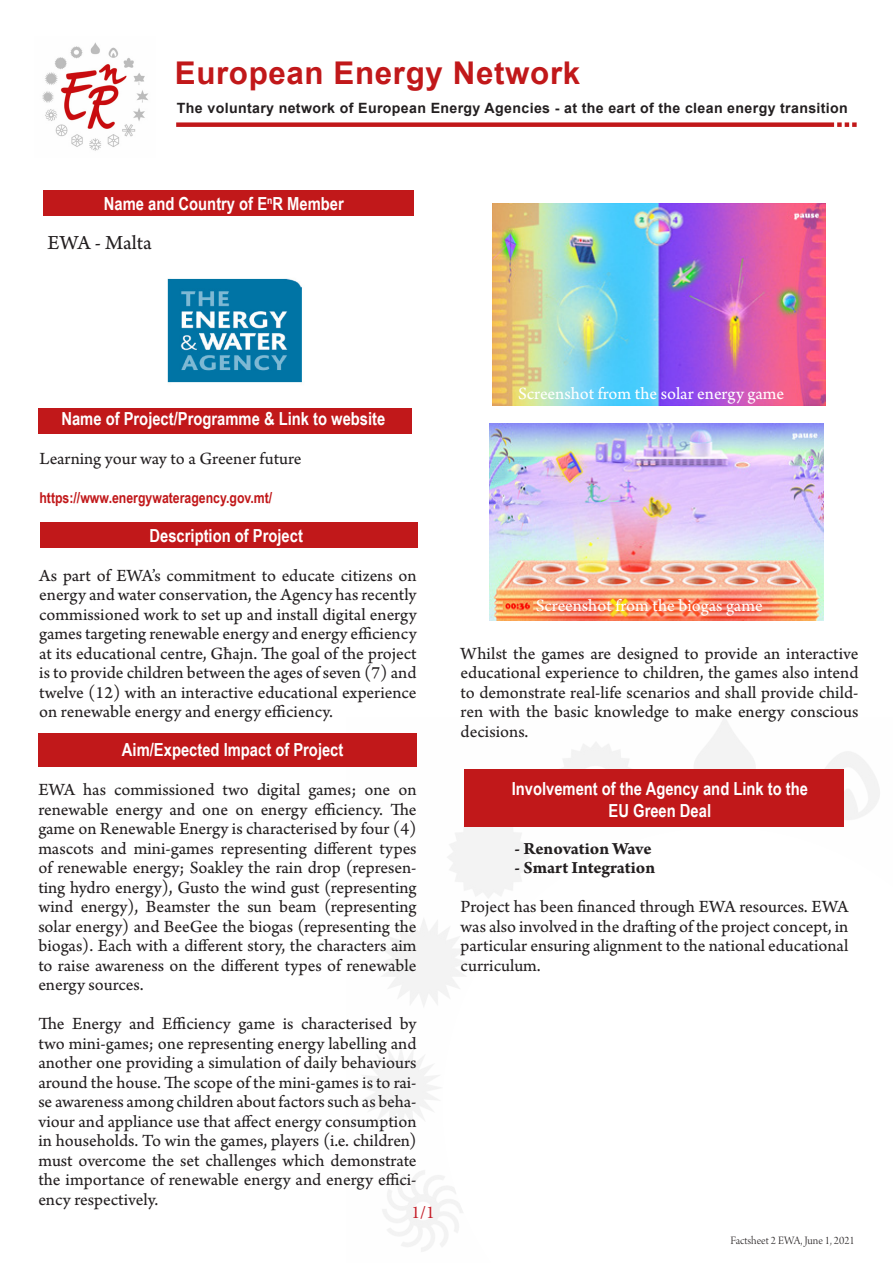
<style>
.page{position:relative;width:893px;height:1263px;background:#fff}
.page>*{position:absolute;margin:0;border:0;box-sizing:border-box;transform-origin:0 0}
.t1{font:700 31.35px "Arial";letter-spacing:.02em;color:#c1181a}
.t2{font:21px "Arno Pro Sm Text";color:#231f20}
.t3{font:18px/19.5px "Arno Pro Sm Text";color:#231f20;text-align:justify}
.t4{font:700 18px "Arial Narrow";color:#fff}
.t5{font:18px "Arno Pro Sm Text";letter-spacing:-.005em;color:#fff}
.t6{font:18px "Arno Pro Bold Sm Text";letter-spacing:-.005em;color:#231f20}
.t7{font:18px "Minion Pro";color:#c4202a}
.t8{font:700 15px "Arial Narrow";color:#c1181a}
.t9{font:700 14.1px "Arial";letter-spacing:.025em;color:#231f20}
.t10{font:12px "Arno Pro Light Display";color:#231f20}
</style>
<div class="page">
<img style="left:42px;top:42px;width:106px;height:109px">
<div style="left:176px;top:122px;width:658px;height:5px;background:#c1181a"></div>
<svg style="left:837px;top:122px;width:20px;height:5px"></svg>
<img style="left:347px;top:718px;width:533px;height:534px">
<svg style="left:442px;top:827px;width:438px;height:425px"></svg>
<div style="left:43px;top:190px;width:370px;height:26px;background:#c1181a"></div>
<div style="left:38px;top:408px;width:373px;height:26px;background:#c1181a"></div>
<div style="left:40px;top:522px;width:378px;height:26px;background:#c1181a"></div>
<div style="left:38px;top:733px;width:379px;height:33px;background:#c1181a"></div>
<div style="left:464px;top:769px;width:380px;height:57px;background:#c1181a"></div>
<img style="left:167px;top:278px;width:135px;height:105px">
<img style="left:493px;top:204px;width:332px;height:202px">
<img style="left:489px;top:424px;width:335px;height:196px">
<p class="t1" style="left:175px;top:51px;width:407px">European Energy Network</p>
<p class="t9" style="left:177px;top:98px;width:672px">The voluntary network of European Energy Agencies - at the eart of the clean energy transition</p>
<p class="t4" style="left:104px;top:190px;width:241px">Name and Country of E<sup>n</sup>R Member</p>
<p class="t2" style="left:48px;top:231px;width:106px">EWA - Malta</p>
<p class="t4" style="left:61px;top:405px;width:325px">Name of Project/Programme &amp; Link to website</p>
<p class="t3" style="left:39px;top:449px;width:264px">Learning your way to a Greener future</p>
<p class="t8" style="left:39px;top:486px;width:234px">https://www.energywateragency.gov.mt/</p>
<p class="t4" style="left:150px;top:522px;width:155px">Description of Project</p>
<p class="t3" style="left:39px;top:566px;width:379px">As part of EWA’s commitment to educate citizens on energy and water conservation, the Agency has recently commissioned work to set up and install digital energy games targeting renewable energy and energy efficiency at its educational centre, Għajn. The goal of the project is to provide children between the ages of seven (7) and twelve (12) with an interactive educational experience on renewable energy and energy efficiency.</p>
<p class="t4" style="left:122px;top:736px;width:223px">Aim/Expected Impact of Project</p>
<p class="t3" style="left:38px;top:781px;width:380px">EWA has commissioned two digital games; one on renewable energy and one on energy efficiency. The game on Renewable Energy is characterised by four (4) mascots and mini-games representing different types of renewable energy; Soakley the rain drop (represen&shy;ting hydro energy), Gusto the wind gust (representing wind energy), Beamster the sun beam (representing solar energy) and BeeGee the biogas (representing the biogas). Each with a different story, the characters aim to raise awareness on the different types of renewable energy sources.</p>
<p class="t3" style="left:38px;top:1015px;width:380px">The Energy and Efficiency game is characterised by two mini-games; one representing energy labelling and another one providing a simulation of daily behaviours around the house. The scope of the mini-games is to rai&shy;se awareness among children about factors such as beha&shy;viour and appliance use that affect energy consumption in households. To win the games, players (i.e. children) must overcome the set challenges which demonstrate the importance of renewable energy and energy effici&shy;ency respectively.</p>
<p class="t7" style="left:411px;top:1200px;width:25px">1/1</p>
<p class="t5" style="left:518px;top:383px;width:268px">Screenshot from the solar energy game</p>
<p class="t5" style="left:536px;top:595px;width:229px">Screenshot from the biogas game</p>
<p class="t3" style="left:461px;top:644px;width:399px">Whilst the games are designed to provide an interactive educational experience to children, the games also intend to demonstrate real-life scenarios and shall provide child&shy;ren with the basic knowledge to make energy conscious decisions.</p>
<p class="t4" style="left:512px;top:775px;width:298px">Involvement of the Agency and Link to the</p>
<p class="t4" style="left:609px;top:797px;width:104px">EU Green Deal</p>
<p class="t6" style="left:515px;top:838px;width:138px">- Renovation Wave</p>
<p class="t6" style="left:515px;top:857px;width:142px">- Smart Integration</p>
<p class="t3" style="left:461px;top:898px;width:389px">Project has been financed through EWA resources. EWA was also involved in the drafting of the project concept, in particular ensuring alignment to the national educational curriculum.</p>
<p class="t10" style="left:730px;top:1233px;width:126px">Factsheet 2 EWA, June 1, 2021</p>
</div>
